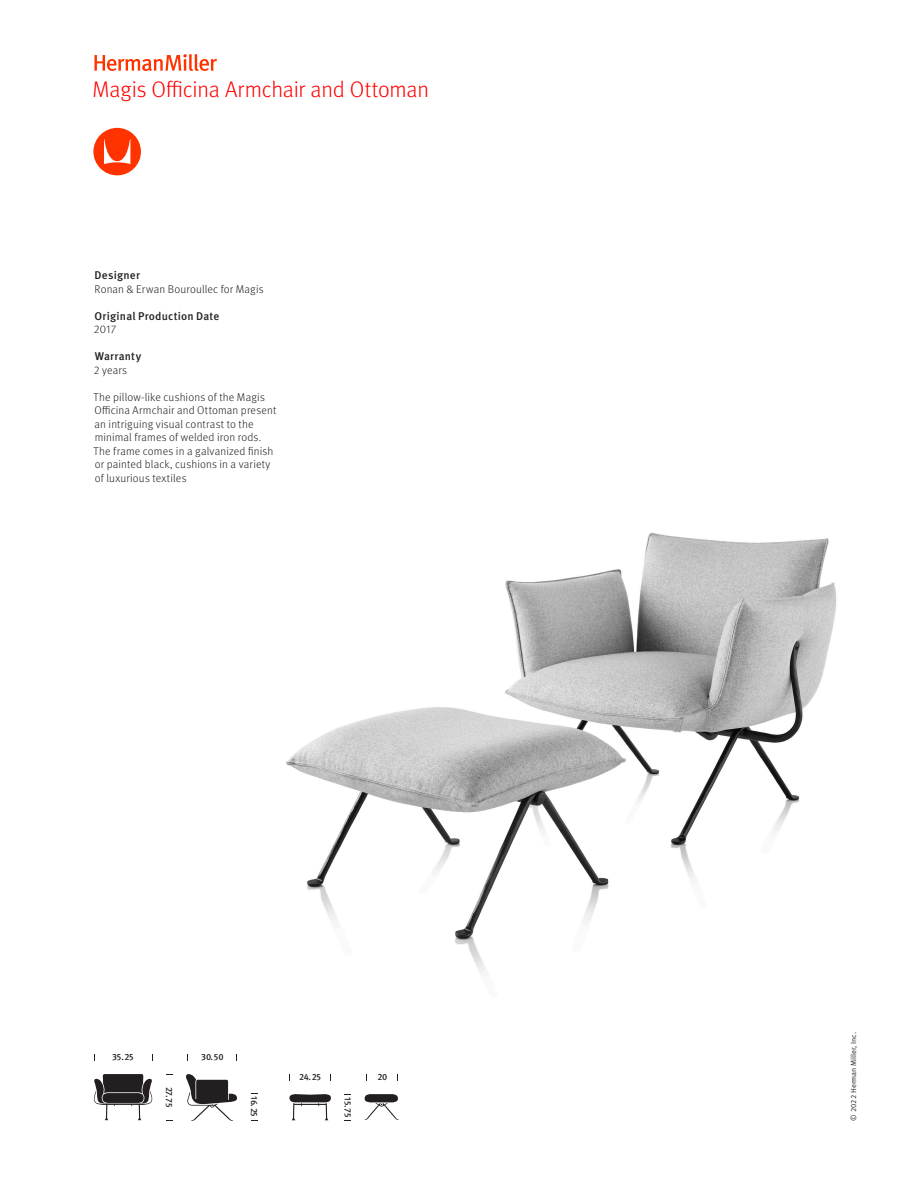
<style>
.page{position:relative;width:918px;height:1188px;background:#fff}
.page>*{position:absolute;margin:0;border:0;box-sizing:border-box;transform-origin:0 0}
.t1{font:300 22.5px "Meta OT";letter-spacing:-.01em;color:#f00}
.t2{font:300 11.25px/13.5px "Meta OT";letter-spacing:.015em;color:#231f20}
.t3{font:500 11.25px "Meta OT";letter-spacing:.015em;color:#231f20}
.t4{font:500 9px "Meta OT";letter-spacing:-.04em;color:#231f20}
.t5{font:7.5px "Meta OT Norm";color:#231f20}
</style>
<div class="page">
<img style="left:286px;top:532px;width:551px;height:441px">
<svg style="left:94px;top:1074px;width:58px;height:46px"></svg>
<svg style="left:186px;top:1074px;width:51px;height:47px"></svg>
<svg style="left:289px;top:1094px;width:42px;height:26px"></svg>
<svg style="left:365px;top:1094px;width:34px;height:26px"></svg>
<svg style="left:93px;top:128px;width:48px;height:47px"></svg>
<svg style="left:94px;top:54px;width:123px;height:17px"></svg>
<h1 class="t1" style="left:93px;top:76px;width:338px">Magis Officina Armchair and Ottoman</h1>
<p class="t3" style="left:95px;top:268px;width:47px">Designer</p>
<p class="t2" style="left:95px;top:282px;width:171px">Ronan &amp; Erwan Bouroullec for Magis</p>
<p class="t3" style="left:95px;top:309px;width:126px">Original Production Date</p>
<p class="t2" style="left:94px;top:323px;width:24px">2017</p>
<p class="t3" style="left:95px;top:349px;width:48px">Warranty</p>
<p class="t2" style="left:94px;top:363px;width:35px">2 years</p>
<p class="t2" style="left:94px;top:390px;width:184px">The pillow-like cushions of the Magis Officina Armchair and Ottoman present an intriguing visual contrast to the minimal frames of welded iron rods.<br>The frame comes in a galvanized finish or painted black, cushions in a variety of luxurious textiles</p>
<p class="t4" style="left:112px;top:1051px;width:23px">35.25</p>
<p class="t4" style="left:201px;top:1051px;width:24px">30.50</p>
<p class="t4" style="left:175px;top:1087px;width:22px;rotate:90deg">27.75</p>
<p class="t4" style="left:260px;top:1096px;width:22px;rotate:90deg">16.25</p>
<p class="t4" style="left:299px;top:1072px;width:23px">24.25</p>
<p class="t4" style="left:378px;top:1072px;width:11px">20</p>
<p class="t4" style="left:353px;top:1097px;width:22px;rotate:90deg">15.75</p>
<p class="t5" style="left:849px;top:1120px;width:90px;rotate:-90deg">© 2022 Herman Miller, Inc.</p>
</div>
